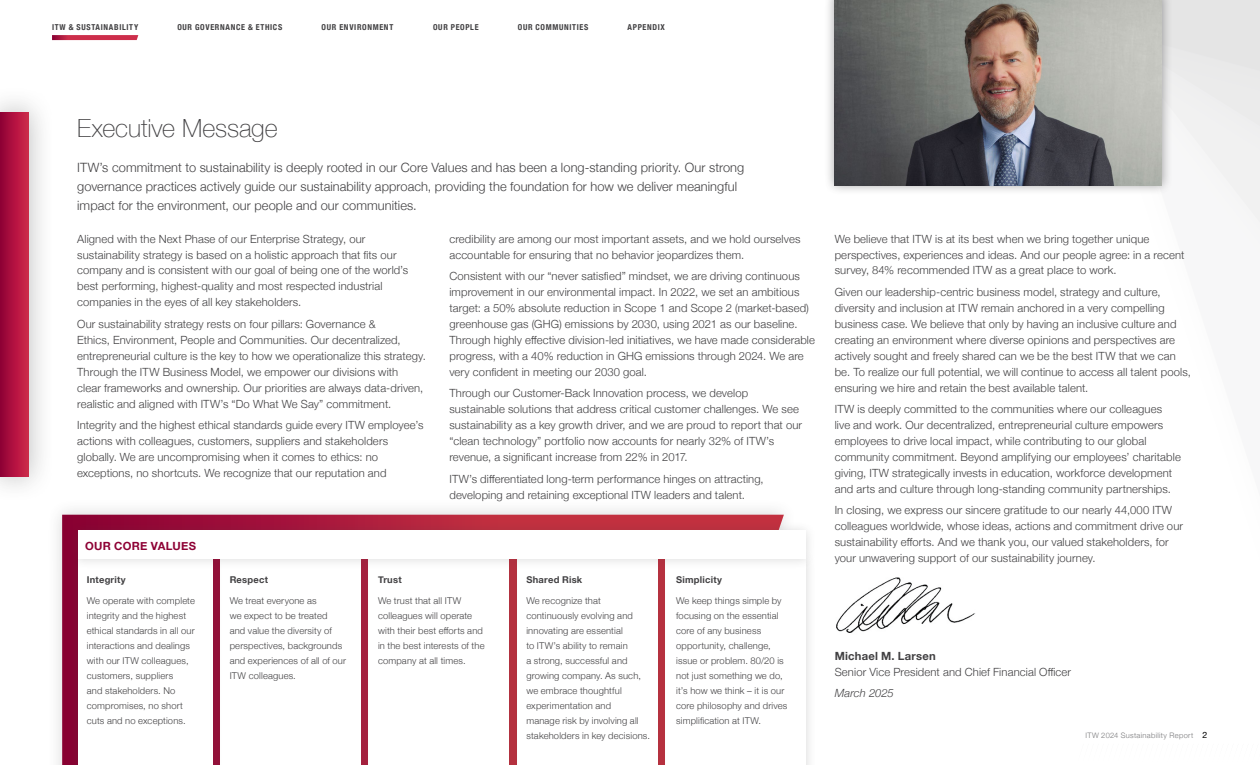
<style>
.page{position:relative;width:1260px;height:765px;background:#fff}
.page>*{position:absolute;margin:0;border:0;box-sizing:border-box;transform-origin:0 0}
.Blue_Heading{font:100 25px "Helvetica Neue";letter-spacing:-.005em;color:#414042}
.Intro_Copy{font:300 12.75px/18.8px "Helvetica Neue";letter-spacing:.005em;color:#414042}
.Body_Copy{font:300 11.25px/16px "Helvetica Neue";letter-spacing:.01em;color:#414042}
.t1{font:700 11.25px "Helvetica Neue";letter-spacing:.025em;color:#8d0134}
.Body_Copy-2{font:italic 300 11.25px "Helvetica Neue";letter-spacing:.005em;color:#414042}
.Body_Copy-3{font:300 9.38px/15px "Helvetica Neue";letter-spacing:.015em;color:#414042}
.Body_Copy-4{font:700 9.38px "Helvetica Neue";letter-spacing:.025em;color:#414042}
.t2{font:700 condensed 8.12px "Helvetica Neue";letter-spacing:.085em;color:#414042}
.t3{font:300 7.5px "Helvetica Neue";letter-spacing:.045em;color:#78787a}
.s1{font-weight:700}
.s2{font-weight:400;font-size:8.75px;color:#000}
</style>
<div class="page">
<svg style="left:1172px;top:0;width:88px;height:223px;fill:#f0f0f0"></svg>
<div style="left:0;top:86px;width:55px;height:417px;background:#414042;opacity:.37"></div>
<svg style="left:0;top:112px;width:29px;height:365px;background:#b01440"></svg>
<svg style="left:52px;top:35px;width:86px;height:5px"></svg>
<div style="left:47px;top:499px;width:751px;height:266px;background:#f8f8f8"></div>
<svg style="left:62px;top:515px;width:722px;height:250px;background:#a6193b"></svg>
<div style="left:655px;top:548px;width:162px;height:217px;background:#f8f8f8"></div>
<div style="left:665px;top:559px;width:141px;height:206px;background:#fff"></div>
<div style="left:506px;top:548px;width:162px;height:217px;background:#414042;opacity:.2"></div>
<div style="left:517px;top:559px;width:141px;height:206px;background:#fff"></div>
<div style="left:358px;top:548px;width:162px;height:217px;background:#414042;opacity:.2"></div>
<div style="left:368px;top:559px;width:141px;height:206px;background:#fff"></div>
<div style="left:210px;top:548px;width:162px;height:217px;background:#414042;opacity:.2"></div>
<div style="left:220px;top:559px;width:141px;height:206px;background:#fff"></div>
<div style="left:67px;top:548px;width:156px;height:217px;background:#414042;opacity:.2"></div>
<div style="left:78px;top:559px;width:135px;height:206px;background:#fff"></div>
<div style="left:824px;top:0;width:348px;height:196px;background:#414042;opacity:.5"></div>
<img style="left:835px;top:0;width:327px;height:185px">
<div style="left:67px;top:520px;width:750px;height:50px;background:#414042;opacity:.2"></div>
<div style="left:78px;top:531px;width:728px;height:28px;background:#fff"></div>
<img style="left:836px;top:577px;width:140px;height:56px">
<p class="t2" style="left:52px;top:21px;width:88px">ITW &amp; SUSTAINABILITY</p>
<p class="t2" style="left:177px;top:21px;width:106px">OUR GOVERNANCE &amp; ETHICS</p>
<p class="t2" style="left:322px;top:21px;width:73px">OUR ENVIRONMENT</p>
<p class="t2" style="left:433px;top:21px;width:47px">OUR PEOPLE</p>
<p class="t2" style="left:518px;top:21px;width:72px">OUR COMMUNITIES</p>
<p class="t2" style="left:628px;top:21px;width:39px">APPENDIX</p>
<p class="Blue_Heading" style="left:77px;top:109px;width:202px">Executive Message</p>
<p class="Intro_Copy" style="left:77px;top:157px;width:669px">ITW’s commitment to sustainability is deeply rooted in our Core Values and has been a long-standing priority. Our strong governance practices actively guide our sustainability approach, providing the foundation for how we deliver meaningful impact for the environment, our people and our communities.</p>
<p class="Body_Copy" style="left:77px;top:230px;width:333px">Aligned with the Next Phase of our Enterprise Strategy, our sustainability strategy is based on a holistic approach that fits our company and is consistent with our goal of being one of the world’s best performing, highest-quality and most respected industrial companies in the eyes of all key stakeholders.</p>
<p class="Body_Copy" style="left:77px;top:315px;width:350px">Our sustainability strategy rests on four pillars: Governance &amp;<br>Ethics, Environment, People and Communities. Our decentralized, entrepreneurial culture is the key to how we operationalize this strategy.<br>Through the ITW Business Model, we empower our divisions with<br>clear frameworks and ownership. Our priorities are always data-driven, realistic and aligned with ITW’s “Do What We Say” commitment.</p>
<p class="Body_Copy" style="left:77px;top:416px;width:348px">Integrity and the highest ethical standards guide every ITW employee’s actions with colleagues, customers, suppliers and stakeholders globally. We are uncompromising when it comes to ethics: no exceptions, no shortcuts. We recognize that our reputation and</p>
<p class="Body_Copy" style="left:449px;top:230px;width:353px">credibility are among our most important assets, and we hold ourselves accountable for ensuring that no behavior jeopardizes them.</p>
<p class="Body_Copy" style="left:449px;top:267px;width:367px">Consistent with our “never satisfied” mindset, we are driving continuous improvement in our environmental impact. In 2022, we set an ambitious target: a 50% absolute reduction in Scope 1 and Scope 2 (market-based) greenhouse gas (GHG) emissions by 2030, using 2021 as our baseline.<br>Through highly effective division-led initiatives, we have made considerable progress, with a 40% reduction in GHG emissions through 2024. We are very confident in meeting our 2030 goal.</p>
<p class="Body_Copy" style="left:449px;top:384px;width:354px">Through our Customer-Back Innovation process, we develop sustainable solutions that address critical customer challenges. We see sustainability as a key growth driver, and we are proud to report that our “clean technology” portfolio now accounts for nearly 32% of ITW’s revenue, a significant increase from 22% in 2017.</p>
<p class="Body_Copy" style="left:449px;top:470px;width:316px">ITW’s differentiated long-term performance hinges on attracting, developing and retaining exceptional ITW leaders and talent.</p>
<p class="t1" style="left:85px;top:537px;width:112px">OUR CORE VALUES</p>
<p class="Body_Copy-4" style="left:87px;top:573px;width:41px">Integrity</p>
<p class="Body_Copy-3" style="left:87px;top:593px;width:110px">We operate with complete integrity and the highest ethical standards in all our interactions and dealings with our ITW colleagues, customers, suppliers<br>and stakeholders. No compromises, no short cuts and no exceptions.</p>
<p class="Body_Copy-4" style="left:230px;top:573px;width:40px">Respect</p>
<p class="Body_Copy-3" style="left:230px;top:593px;width:118px">We treat everyone as<br>we expect to be treated<br>and value the diversity of perspectives, backgrounds and experiences of all of our<br>ITW colleagues.</p>
<p class="Body_Copy-4" style="left:378px;top:573px;width:25px">Trust</p>
<p class="Body_Copy-3" style="left:378px;top:593px;width:108px">We trust that all ITW colleagues will operate with their best efforts and in the best interests of the company at all times.</p>
<p class="Body_Copy-4" style="left:526px;top:573px;width:57px">Shared Risk</p>
<p class="Body_Copy-3" style="left:526px;top:593px;width:125px">We recognize that continuously evolving and innovating are essential<br>to ITW’s ability to remain<br>a strong, successful and growing company. As such, we embrace thoughtful experimentation and<br>manage risk by involving all stakeholders in key decisions.</p>
<p class="Body_Copy-4" style="left:676px;top:573px;width:47px">Simplicity</p>
<p class="Body_Copy-3" style="left:676px;top:593px;width:113px">We keep things simple by focusing on the essential core of any business opportunity, challenge, issue or problem. 80/20 is not just something we do, it’s how we think – it is our core philosophy and drives simplification at ITW.</p>
<p class="Body_Copy" style="left:835px;top:230px;width:351px">We believe that ITW is at its best when we bring together unique perspectives, experiences and ideas. And our people agree: in a recent survey, 84% recommended ITW as a great place to work.</p>
<p class="Body_Copy" style="left:835px;top:283px;width:358px">Given our leadership-centric business model, strategy and culture, diversity and inclusion at ITW remain anchored in a very compelling business case. We believe that only by having an inclusive culture and creating an environment where diverse opinions and perspectives are actively sought and freely shared can we be the best ITW that we can be. To realize our full potential, we will continue to access all talent pools, ensuring we hire and retain the best available talent.</p>
<p class="Body_Copy" style="left:835px;top:400px;width:348px">ITW is deeply committed to the communities where our colleagues<br>live and work. Our decentralized, entrepreneurial culture empowers employees to drive local impact, while contributing to our global community commitment. Beyond amplifying our employees’ charitable giving, ITW strategically invests in education, workforce development and arts and culture through long-standing community partnerships.</p>
<p class="Body_Copy" style="left:835px;top:502px;width:350px">In closing, we express our sincere gratitude to our nearly 44,000 ITW colleagues worldwide, whose ideas, actions and commitment drive our sustainability efforts. And we thank you, our valued stakeholders, for your unwavering support of our sustainability journey.</p>
<p class="Body_Copy" style="left:835px;top:647px;width:238px"><span class="s1">Michael M. Larsen<br></span>Senior Vice President and Chief Financial Officer</p>
<p class="Body_Copy-2" style="left:835px;top:684px;width:61px">March 2025</p>
<p class="t3" style="left:1085px;top:730px;width:123px">ITW 2024 Sustainability Report <span class="s2">2</span></p>
</div>
